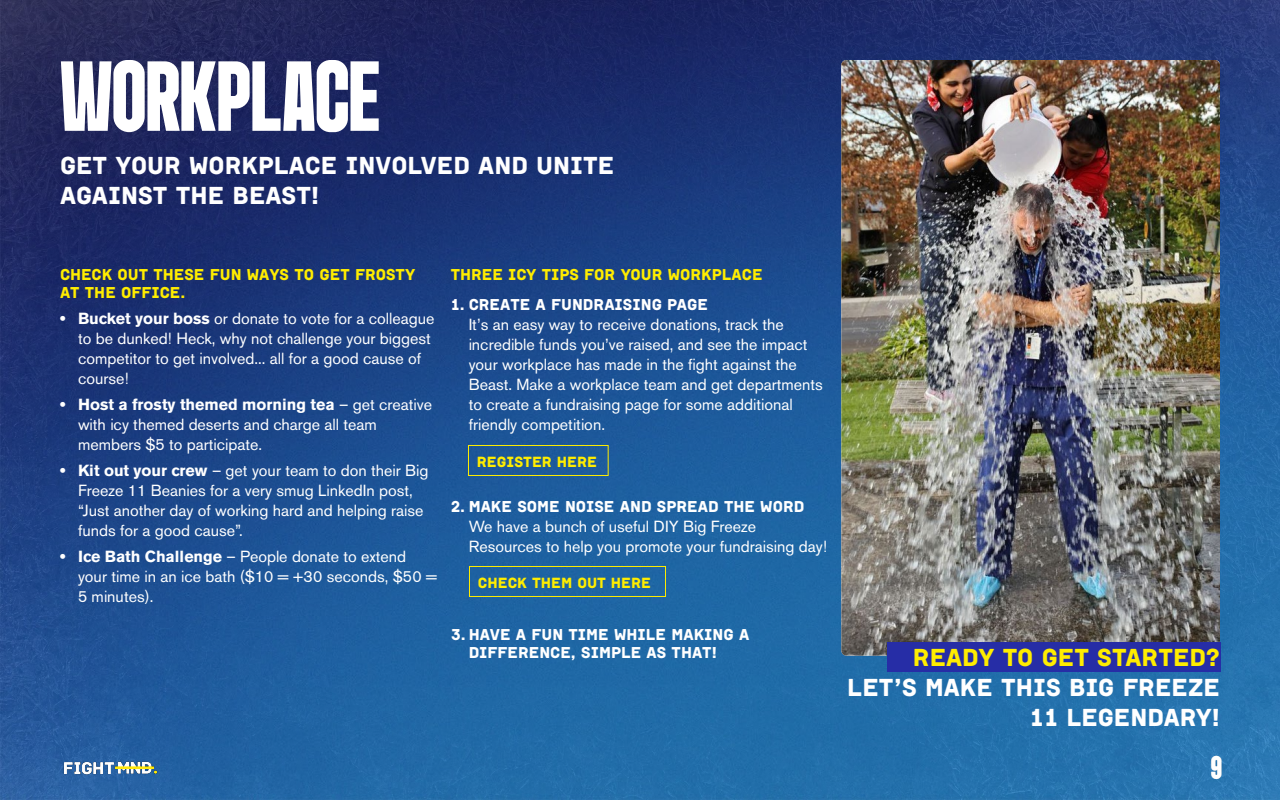
<style>
.page{position:relative;width:1280px;height:800px;background:#fff}
.page>*{position:absolute;margin:0;border:0;box-sizing:border-box;transform-origin:0 0}
.t1{font:90px "Bigger Display";letter-spacing:.01em;color:#fff}
.t2{font:29px "Bigger Display";color:#fff}
.t3{font:25px/30px "Institut W00";color:#fff}
.t4{font:25px "Institut W00";color:#ffed00}
.t5{font:16px/20px "Akzidenz Grotesk BE";color:#fff}
.t6{font:16px/18px "Institut W00";color:#fff}
.t7{font:16px/18px "Institut W00";color:#ffed00}
.t8{font:15px "Institut W00";color:#ffed00}
.s1{font-weight:700}
</style>
<div class="page">
<img style="left:0;top:0;width:1280px;height:800px">
<img style="left:60px;top:740px;width:100px;height:56px">
<img style="left:841px;top:60px;width:379px;height:596px">
<div style="left:887px;top:642px;width:334px;height:30px;background:#262da6"></div>
<div style="left:468px;top:445px;width:141px;height:31px;border:1px solid #ffed00"></div>
<div style="left:469px;top:566px;width:197px;height:31px;border:1px solid #ffed00"></div>
<h1 class="t1" style="left:60px;top:60px;width:321px">WORKPLACE</h1>
<h3 class="t3" style="left:60px;top:151px;width:556px">GET YOUR WORKPLACE INVOLVED AND UNITE<br>AGAINST THE BEAST!</h3>
<p class="t7" style="left:60px;top:266px;width:357px">CHECK OUT THESE FUN WAYS TO GET FROSTY<br>AT THE OFFICE.</p>
<p class="t5" style="left:78px;top:308px;width:358px;text-indent:-18px"><span class="s1">• Bucket your boss</span> or donate to vote for a colleague to be dunked! Heck, why not challenge your biggest competitor to get involved... all for a good cause of course!</p>
<p class="t5" style="left:78px;top:394px;width:356px;text-indent:-18px"><span class="s1">• Host a frosty themed morning tea</span> – get creative with icy themed deserts and charge all team members $5 to participate.</p>
<p class="t5" style="left:78px;top:460px;width:352px;text-indent:-18px"><span class="s1">• Kit out your crew</span> – get your team to don their Big Freeze 11 Beanies for a very smug LinkedIn post, “Just another day of working hard and helping raise funds for a good cause”.</p>
<p class="t5" style="left:78px;top:546px;width:360px;text-indent:-18px"><span class="s1">• Ice Bath Challenge</span> – People donate to extend your time in an ice bath ($10 = +30 seconds, $50 =<br>5 minutes).</p>
<p class="t7" style="left:451px;top:266px;width:313px">THREE ICY TIPS FOR YOUR WORKPLACE</p>
<p class="t6" style="left:451px;top:296px;width:259px">1. CREATE A FUNDRAISING PAGE</p>
<p class="t5" style="left:469px;top:314px;width:356px">It’s an easy way to receive donations, track the incredible funds you’ve raised, and see the impact your workplace has made in the fight against the Beast. Make a workplace team and get departments to create a fundraising page for some additional friendly competition.</p>
<p class="t8" style="left:477px;top:453px;width:122px">REGISTER HERE</p>
<p class="t6" style="left:451px;top:498px;width:355px">2. MAKE SOME NOISE AND SPREAD THE WORD</p>
<p class="t5" style="left:469px;top:516px;width:360px">We have a bunch of useful DIY Big Freeze<br>Resources to help you promote your fundraising day!</p>
<p class="t8" style="left:478px;top:574px;width:175px">CHECK THEM OUT HERE</p>
<p class="t6" style="left:469px;top:626px;width:282px;text-indent:-18px">3. HAVE A FUN TIME WHILE MAKING A<br>DIFFERENCE, SIMPLE AS THAT!</p>
<h3 class="t4" style="left:913px;top:644px;width:309px">READY TO GET STARTED?</h3>
<h3 class="t3" style="left:847px;top:673px;width:374px;text-align:right">LET’S MAKE THIS BIG FREEZE<br>11 LEGENDARY!</h3>
<h2 class="t2" style="left:1211px;top:756px;width:12px">9</h2>
</div>
